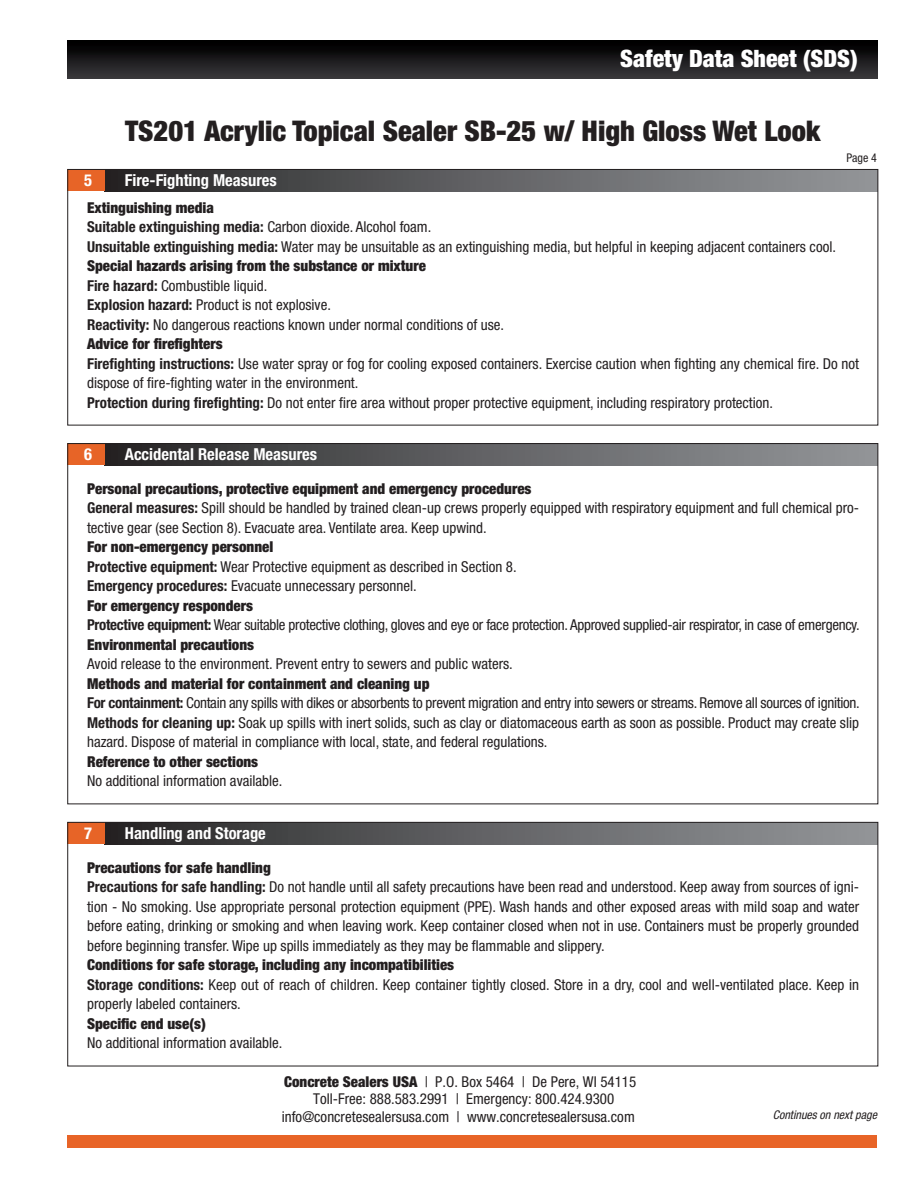
<style>
.page{position:relative;width:918px;height:1188px;background:#fff}
.page>*{position:absolute;margin:0;border:0;box-sizing:border-box;transform-origin:0 0}
.t1{font:900 condensed 28.5px "Helvetica Neue LT Std";color:#231f20}
.t2{font:900 condensed 24px "Helvetica Neue LT Std";color:#fff}
.t3{font:700 condensed 16.5px "Helvetica Neue LT Std";color:#fff}
.t4{font:condensed 15px/19.5px "Helvetica Neue LT Std";color:#231f20}
.t5{font:900 condensed 15px "Helvetica Neue LT Std";color:#231f20}
.t6{font:condensed 15px "Helvetica Neue LT Std";letter-spacing:-.02em;color:#231f20}
.t7{font:700 condensed 15px "Helvetica Neue LT Std";color:#231f20}
.t8{font:italic condensed 12px "Helvetica Neue LT Std";color:#231f20}
.t9{font:condensed 12px "Helvetica Neue LT Std";color:#231f20}
.s1{font-weight:400}
.s2{font-weight:700}
.s3{font-weight:900}
</style>
<div class="page">
<div style="left:67px;top:40px;width:810px;height:38px;background:linear-gradient(to bottom,#000,#373639)"></div>
<div style="left:67px;top:1135px;width:810px;height:12px;background:#e86427"></div>
<div style="left:105px;top:822px;width:773px;height:22px;background:linear-gradient(to right,#292728,#979a9d)"></div>
<div style="left:68px;top:822px;width:37px;height:22px;background:#e76427"></div>
<div style="left:68px;top:822px;width:810px;height:244px;border:1px solid #231f20"></div>
<div style="left:105px;top:443px;width:773px;height:22px;background:linear-gradient(to right,#292728,#979a9d)"></div>
<div style="left:68px;top:443px;width:37px;height:22px;background:#e76427"></div>
<div style="left:105px;top:169px;width:773px;height:22px;background:linear-gradient(to right,#292728,#979a9d)"></div>
<div style="left:68px;top:169px;width:37px;height:22px;background:#e76427"></div>
<div style="left:68px;top:169px;width:810px;height:256px;border:1px solid #231f20"></div>
<p class="t2" style="left:620px;top:44px;width:239px">Safety Data Sheet (SDS)</p>
<p class="t1" style="left:125px;top:113px;width:697px">TS201 Acrylic Topical Sealer SB-25 w/ High Gloss Wet Look</p>
<p class="t3" style="left:84px;top:170px;width:9px">5</p>
<p class="t3" style="left:125px;top:170px;width:154px">Fire-Fighting Measures</p>
<p class="t9" style="left:847px;top:151px;width:32px">Page 4</p>
<p class="t5" style="left:87px;top:198px;width:128px">Extinguishing media</p>
<p class="t7" style="left:87px;top:218px;width:346px">Suitable extinguishing media: <span class="s1">Carbon dioxide. Alcohol foam.</span></p>
<p class="t4" style="left:87px;top:236px;width:750px"><span class="s2">Unsuitable extinguishing media:</span> Water may be unsuitable as an extinguishing media, but helpful in keeping adjacent containers cool.</p>
<p class="t5" style="left:87px;top:256px;width:340px">Special hazards arising from the substance or mixture</p>
<p class="t4" style="left:87px;top:275px;width:182px"><span class="s2">Fire hazard:</span> Combustible liquid.</p>
<p class="t4" style="left:87px;top:295px;width:245px"><span class="s2">Explosion hazard:</span> Product is not explosive.</p>
<p class="t4" style="left:87px;top:314px;width:419px"><span class="s2">Reactivity:</span> No dangerous reactions known under normal conditions of use.</p>
<p class="t5" style="left:87px;top:334px;width:137px">Advice for firefighters</p>
<p class="t4" style="left:87px;top:353px;width:774px"><span class="s2">Firefighting instructions:</span> Use water spray or fog for cooling exposed containers. Exercise caution when fighting any chemical fire. Do not dispose of fire-fighting water in the environment.</p>
<p class="t4" style="left:87px;top:392px;width:687px"><span class="s2">Protection during firefighting:</span> Do not enter fire area without proper protective equipment, including respiratory protection.</p>
<p class="t3" style="left:84px;top:445px;width:9px">6</p>
<p class="t3" style="left:125px;top:445px;width:194px">Accidental Release Measures</p>
<p class="t5" style="left:87px;top:479px;width:446px">Personal precautions, protective equipment and emergency procedures</p>
<p class="t4" style="left:87px;top:498px;width:774px"><span class="s2">General measures:</span> Spill should be handled by trained clean-up crews properly equipped with respiratory equipment and full chemical pro&shy;tective gear (see Section 8). Evacuate area. Ventilate area. Keep upwind.</p>
<p class="t5" style="left:87px;top:538px;width:188px">For non-emergency personnel</p>
<p class="t4" style="left:87px;top:556px;width:431px"><span class="s2">Protective equipment:</span> Wear Protective equipment as described in Section 8.</p>
<p class="t4" style="left:87px;top:576px;width:331px"><span class="s2">Emergency procedures:</span> Evacuate unnecessary personnel.</p>
<p class="t5" style="left:87px;top:596px;width:167px">For emergency responders</p>
<p class="t6" style="left:87px;top:616px;width:774px"><span class="s2">Protective equipment:</span> Wear suitable protective clothing, gloves and eye or face protection. Approved supplied-air respirator, in case of emergency.</p>
<p class="t5" style="left:87px;top:635px;width:169px">Environmental precautions</p>
<p class="t4" style="left:87px;top:654px;width:427px">Avoid release to the environment. Prevent entry to sewers and public waters.</p>
<p class="t5" style="left:87px;top:674px;width:344px">Methods and material for containment and cleaning up</p>
<p class="t6" style="left:87px;top:694px;width:774px"><span class="s2">For containment:</span> Contain any spills with dikes or absorbents to prevent migration and entry into sewers or streams. Remove all sources of ignition.</p>
<p class="t4" style="left:87px;top:712px;width:774px"><span class="s2">Methods for cleaning up:</span> Soak up spills with inert solids, such as clay or diatomaceous earth as soon as possible. Product may create slip hazard. Dispose of material in compliance with local, state, and federal regulations.</p>
<p class="t5" style="left:87px;top:752px;width:173px">Reference to other sections</p>
<p class="t4" style="left:87px;top:771px;width:197px">No additional information available.</p>
<p class="t3" style="left:84px;top:823px;width:9px">7</p>
<p class="t3" style="left:125px;top:823px;width:143px">Handling and Storage</p>
<p class="t5" style="left:87px;top:858px;width:185px">Precautions for safe handling</p>
<p class="t4" style="left:87px;top:877px;width:774px;text-align:justify"><span class="s2">Precautions for safe handling:</span> Do not handle until all safety precautions have been read and understood. Keep away from sources of igni&shy;tion - No smoking. Use appropriate personal protection equipment (PPE). Wash hands and other exposed areas with mild soap and water before eating, drinking or smoking and when leaving work. Keep container closed when not in use. Containers must be properly grounded before beginning transfer. Wipe up spills immediately as they may be flammable and slippery.</p>
<p class="t5" style="left:87px;top:956px;width:369px">Conditions for safe storage, including any incompatibilities</p>
<p class="t4" style="left:87px;top:975px;width:774px"><span class="s2">Storage conditions:</span> Keep out of reach of children. Keep container tightly closed. Store in a dry, cool and well-ventilated place. Keep in properly labeled containers.</p>
<p class="t5" style="left:87px;top:1014px;width:120px">Specific end use(s)</p>
<p class="t4" style="left:87px;top:1033px;width:197px">No additional information available.</p>
<p class="t4" style="left:246px;top:1072px;width:427px;line-height:18px;text-indent:36px"><span class="s3">Concrete Sealers USA</span> | P.O.<br>Toll-Free: 888.583.2991 | Fax: 20.759.5100 | Emergency: 8 .424.9300</p>
<p class="t4" style="left:284px;top:1072px;width:354px"><span class="s3">Concrete Sealers USA</span> | P.O. Box 5464 | De Pere, WI 54115</p>
<p class="t4" style="left:313px;top:1089px;width:302px">Toll-Free: 888.583.2991 | Emergency: 800.424.9300</p>
<p class="t4" style="left:282px;top:1107px;width:354px">info@concretesealersusa.com | www.concretesealersusa.com</p>
<p class="t8" style="left:773px;top:1108px;width:106px">Continues on next page</p>
</div>
